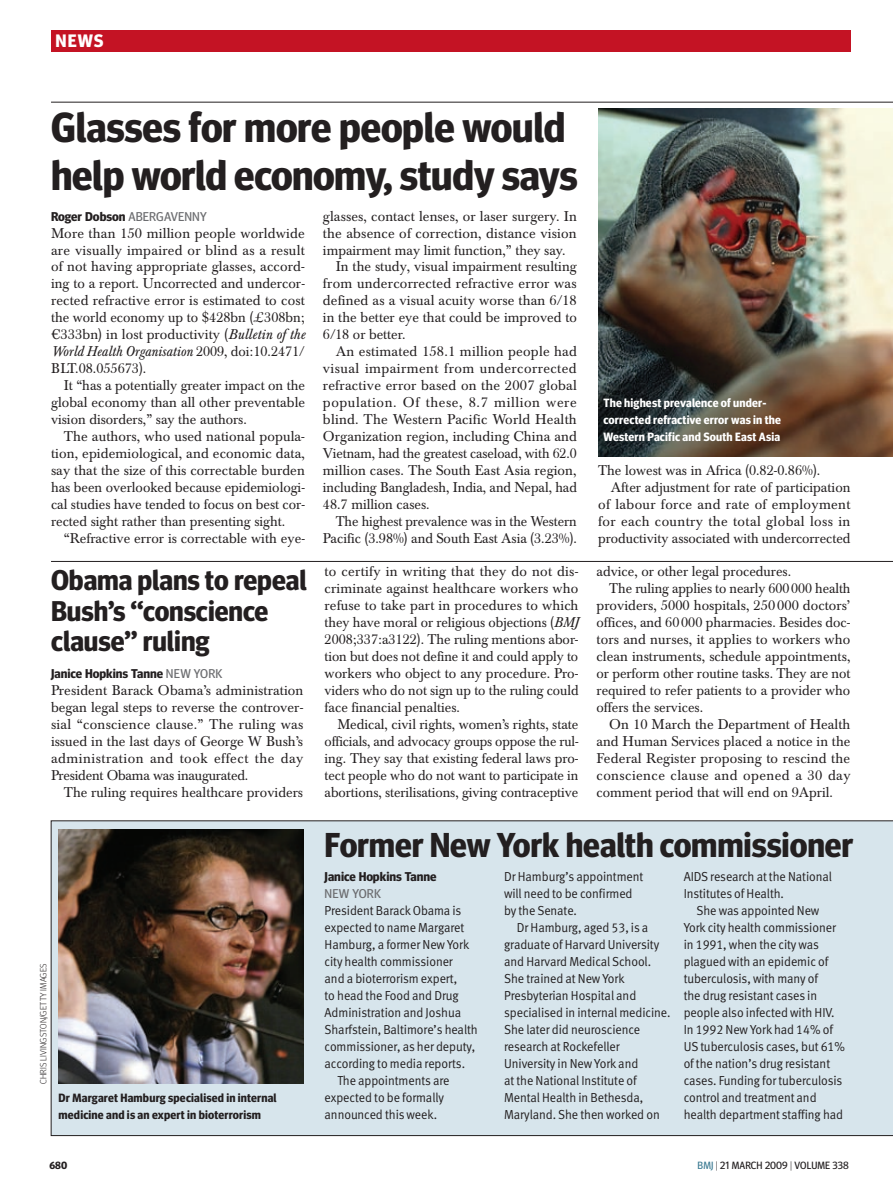
<style>
.page{position:relative;width:893px;height:1191px;background:#fff}
.page>*{position:absolute;margin:0;border:0;box-sizing:border-box;transform-origin:0 0}
.news_head_28bold{font:700 42px/48px "Meta Headline OT";letter-spacing:-.005em;color:#231f20}
.news_head_23bold{font:700 34.5px "Meta Headline OT";color:#231f20}
.news_head_19bold{font:700 28.5px/30px "Meta Headline OT";color:#231f20}
.t1{font:700 18px "Meta Headline OT";color:#fff}
.news_body_3colm_ind{font:13.95px/17px "Baskerville BE";color:#231f20;text-align:justify}
.news_body_3colm{font:13.95px/17px "Baskerville BE";color:#231f20;text-align:justify}
.news_body_3colm_ind-2{font:13.95px/17px "Baskerville BE";color:#231f20;text-align:right;scale:.96 1}
.news_BOX_sans_text{font:13.05px/17px "Meta Normal LF";letter-spacing:-.005em;color:#231f20;scale:.95 1}
.news_byline_author{font:700 12.75px/17px "Meta Headline OT";color:#231f20}
.picture_caption{font:700 12px/17px "Meta Headline OT";letter-spacing:.015em;color:#fff}
.picture_caption-2{font:700 12px/17px "Meta Headline OT";letter-spacing:.015em;color:#231f20}
.t2{font:10.5px "Meta Headline OT";letter-spacing:.01em;color:#231f20}
.t3{font:700 10.5px "Meta Headline OT";color:#231f20}
.t4{font:300 9px "Meta Headline OT";letter-spacing:.015em;color:#231f20}
.s1{font-weight:400;color:#6c6d70}
.s2{font-style:italic}
.s3{color:#3c7b93}
.s4{font-weight:300}
</style>
<div class="page">
<div style="left:51px;top:30px;width:799px;height:21px;background:#c41324"></div>
<hr style="left:51px;top:102px;width:842px;height:1px;background:#231f20">
<img style="left:598px;top:108px;width:295px;height:349px">
<hr style="left:51px;top:561px;width:842px;height:1px;background:#231f20">
<div style="left:51px;top:820px;width:842px;height:315px;background:#d7e5ec"></div>
<img style="left:59px;top:829px;width:244px;height:254px">
<p class="t1" style="left:55px;top:30px;width:50px">NEWS</p>
<p class="news_head_28bold" style="left:51px;top:102px;width:528px">Glasses for more people would help world economy, study says</p>
<p class="news_byline_author" style="left:51px;top:207px;width:142px">Roger Dobson <span class="s1">AB ERGAVENNY</span></p>
<p class="news_body_3colm" style="left:51px;top:225px;width:255px">More than 150 million people worldwide are visually impaired or blind as a result of not having appropriate glasses, accord&shy;ing to a report. Uncorrected and undercor&shy;rected refractive error is estimated to cost the world economy up to $428bn (£308bn; €333bn) in lost productivity (<span class="s2">Bulletin of the World Health Organisation</span> 2009, doi:10.2471/ BLT.08.055673).</p>
<p class="news_body_3colm_ind" style="left:51px;top:377px;width:256px;text-indent:13px">It “has a potentially greater impact on the global economy than all other preventable vision disorders,” say the authors.</p>
<p class="news_body_3colm_ind" style="left:51px;top:428px;width:255px;text-indent:13px">The authors, who used national popula&shy;tion, epidemiological, and economic data, say that the size of this correctable burden has been overlooked because epidemiologi&shy;cal studies have tended to focus on best cor&shy;rected sight rather than presenting sight.</p>
<p class="news_body_3colm_ind" style="left:64px;top:530px;width:243px">“Refractive error is correctable with eye-</p>
<p class="news_head_19bold" style="left:51px;top:565px;width:257px">Obama plans to repeal<br>Bush’s “conscience clause” ruling</p>
<p class="news_byline_author" style="left:51px;top:665px;width:173px">Janice Hopkins Tanne <span class="s1">NEW YORK</span></p>
<p class="news_body_3colm" style="left:51px;top:682px;width:254px">President Barack Obama’s administration began legal steps to reverse the controver&shy;sial “conscience clause.” The ruling was issued in the last days of George W Bush’s administration and took effect the day President Obama was inaugurated.</p>
<p class="news_body_3colm_ind" style="left:64px;top:784px;width:241px">The ruling requires healthcare providers</p>
<p class="news_body_3colm_ind" style="left:323px;top:208px;width:255px">glasses, contact lenses, or laser surgery. In the absence of correction, distance vision impairment may limit function,” they say.</p>
<p class="news_body_3colm_ind" style="left:323px;top:259px;width:255px;text-indent:13px">In the study, visual impairment resulting from undercorrected refractive error was defined as a visual acuity worse than 6/18 in the better eye that could be improved to 6/18 or better.</p>
<p class="news_body_3colm_ind" style="left:323px;top:343px;width:256px;text-indent:13px">An estimated 158.1 million people had visual impairment from undercorrected refractive error based on the 2007 global population. Of these, 8.7 million were blind. The Western Pacific World Health Organization region, including China and Vietnam, had the greatest caseload, with 62.0 million cases. The South East Asia region, including Bangladesh, India, and Nepal, had 48.7 million cases.</p>
<p class="news_body_3colm_ind-2" style="left:323px;top:513px;width:266px">The highest prevalence was in the Western<br>Pacific (3.98%) and South East Asia (3.23%).</p>
<p class="news_body_3colm_ind" style="left:325px;top:563px;width:256px">to certify in writing that they do not dis&shy;criminate against healthcare workers who refuse to take part in procedures to which they have moral or religious objections (<span class="s2">BMJ </span>2008;337:a3122). The ruling mentions abor&shy;tion but does not define it and could apply to workers who object to any procedure. Pro&shy;viders who do not sign up to the ruling could face financial penalties.</p>
<p class="news_body_3colm_ind" style="left:325px;top:716px;width:255px;text-indent:13px">Medical, civil rights, women’s rights, state officials, and advocacy groups oppose the rul&shy;ing. They say that existing federal laws pro&shy;tect people who do not want to participate in abortions, sterilisations, giving contraceptive</p>
<p class="picture_caption" style="left:603px;top:394px;width:179px">The highest prevalence of under&shy;corrected refractive error was in the<br>Western Pacific and South East Asia</p>
<p class="news_body_3colm_ind" style="left:598px;top:462px;width:224px">The lowest was in Africa (0.82-0.86%).</p>
<p class="news_body_3colm_ind" style="left:598px;top:479px;width:254px;text-indent:13px">After adjustment for rate of participation of labour force and rate of employment for each country the total global loss in productivity associated with undercorrected</p>
<p class="news_body_3colm_ind" style="left:596px;top:563px;width:196px">advice, or other legal procedures.</p>
<p class="news_body_3colm_ind-2" style="left:596px;top:580px;width:266px;text-align:justify;text-indent:13px">The ruling applies to nearly 600000 health providers, 5000 hospitals, 250 000 doctors’ offices, and 60000 pharmacies. Besides doc&shy;tors and nurses, it applies to workers who clean instruments, schedule appointments, or perform other routine tasks. They are not required to refer patients to a provider who offers the services.</p>
<p class="news_body_3colm_ind" style="left:596px;top:716px;width:256px;text-indent:13px">On 10 March the Department of Health and Human Services placed a notice in the Federal Register proposing to rescind the conscience clause and opened a 30 day comment period that will end on 9April.</p>
<p class="t4" style="left:38px;top:1083px;width:122px;rotate:-90deg">Chris Livingston/getty images</p>
<p class="picture_caption-2" style="left:59px;top:1088px;width:220px">Dr Margaret Hamburg specialised in internal medicine and is an expert in bioterrorism</p>
<p class="news_head_23bold" style="left:325px;top:824px;width:530px">Former New York health commissioner</p>
<p class="news_byline_author" style="left:325px;top:868px;width:114px">Janice Hopkins Tanne<br><span class="s1">NEW YORK</span></p>
<p class="news_BOX_sans_text" style="left:325px;top:902px;width:163px">President Barack Obama is expected to name Margaret<br>Hamburg, a former New York city health commissioner<br>and a bioterrorism expert,<br>to head the Food and Drug<br>Administration and Joshua<br>Sharfstein, Baltimore’s health commissioner, as her deputy, according to media reports.</p>
<p class="news_BOX_sans_text" style="left:325px;top:1071px;width:133px;text-indent:13px">The appointments are expected to be formally announced this week.</p>
<p class="news_BOX_sans_text" style="left:504px;top:868px;width:148px">Dr Hamburg’s appointment will need to be confirmed by the Senate.</p>
<p class="news_BOX_sans_text" style="left:504px;top:919px;width:177px;text-indent:13px">Dr Hamburg, aged 53, is a graduate of Harvard University and Harvard Medical School.<br>She trained at New York<br>Presbyterian Hospital and specialised in internal medicine.<br>She later did neuroscience research at Rockefeller<br>University in New York and<br>at the National Institute of<br>Mental Health in Bethesda,<br>Maryland. She then worked on</p>
<p class="news_BOX_sans_text" style="left:684px;top:868px;width:158px">AIDS research at the National<br>Institutes of Health.</p>
<p class="news_BOX_sans_text" style="left:684px;top:902px;width:171px;text-indent:13px">She was appointed New<br>York city health commissioner in 1991, when the city was plagued with an epidemic of tuberculosis, with many of<br>the drug resistant cases in people also infected with HIV.<br>In 1992 New York had 14% of<br>US tuberculosis cases, but 61% of the nation’s drug resistant cases. Funding for tuberculosis control and treatment and health department staffing had</p>
<p class="t3" style="left:49px;top:1159px;width:19px">680</p>
<p class="t2" style="left:698px;top:1159px;width:153px"><span class="s3">BMJ</span> <span class="s4">|</span> 21 MARCH 2009 <span class="s4">|</span> VOLUME 338</p>
</div>
